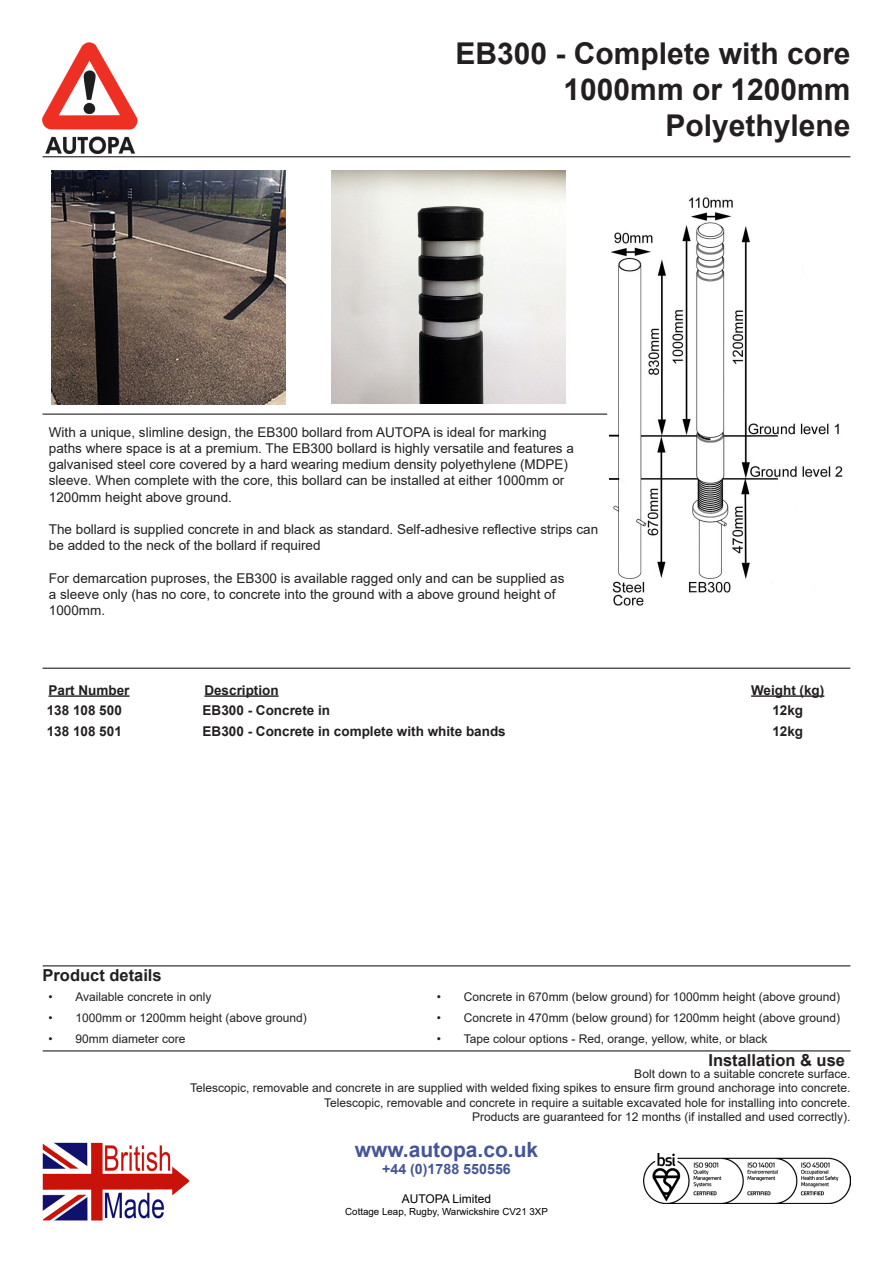
<style>
.page{position:relative;width:893px;height:1263px;background:#fff}
.page>*{position:absolute;margin:0;border:0;box-sizing:border-box;transform-origin:0 0}
.t1{font:700 30px "Arial";color:#231f20}
.t2{font:700 21px "Arial";color:#44559a}
.t3{font:700 16.5px "Arial";color:#231f20}
.t4{font:700 14.25px "Arial";color:#44559a}
.t5{font:13.5px/16.2px "Arial";color:#231f20}
.t6{font:700 13.5px "Arial";color:#231f20}
.t7{font:12px "Arial";color:#231f20}
.t8{font:12px "Arial";color:#000}
.t9{font:9.75px "Arial";color:#000}
</style>
<div class="page">
<img style="left:644px;top:1154px;width:206px;height:49px">
<img style="left:43px;top:1143px;width:146px;height:77px">
<img style="left:609px;top:197px;width:234px;height:409px">
<img style="left:42px;top:43px;width:95px;height:110px">
<hr style="left:43px;top:156px;width:807px;height:1px;background:#231f20">
<hr style="left:43px;top:414px;width:564px;height:1px;background:#231f20">
<img style="left:52px;top:170px;width:234px;height:234px">
<img style="left:332px;top:170px;width:234px;height:234px">
<hr style="left:49px;top:695px;width:81px;height:2px;background:#231f20">
<hr style="left:204px;top:695px;width:75px;height:2px;background:#231f20">
<hr style="left:751px;top:695px;width:73px;height:2px;background:#231f20">
<hr style="left:43px;top:668px;width:807px;height:1px;background:#231f20">
<hr style="left:43px;top:965px;width:807px;height:1px;background:#231f20">
<hr style="left:43px;top:1050px;width:807px;height:1px;background:#231f20">
<p class="t1" style="left:455px;top:33px;width:397px">EB300 - Complete with core</p>
<p class="t1" style="left:564px;top:69px;width:288px">1000mm or 1200mm</p>
<p class="t1" style="left:665px;top:105px;width:187px">Polyethylene</p>
<p class="t5" style="left:49px;top:424px;width:527px">With a unique, slimline design, the EB300 bollard from AUTOPA is ideal for marking paths where space is at a premium. The EB300 bollard is highly versatile and features a galvanised steel core covered by a hard wearing medium density polyethylene (MDPE) sleeve. When complete with the core, this bollard can be installed at either 1000mm or 1200mm height above ground.</p>
<p class="t5" style="left:49px;top:521px;width:551px">The bollard is supplied concrete in and black as standard. Self-adhesive reflective strips can be added to the neck of the bollard if required</p>
<p class="t5" style="left:49px;top:570px;width:517px">For demarcation puproses, the EB300 is available ragged only and can be supplied as a sleeve only (has no core, to concrete into the ground with a above ground height of<br>1000mm.</p>
<p class="t6" style="left:49px;top:680px;width:83px">Part Number</p>
<p class="t6" style="left:204px;top:680px;width:76px">Description</p>
<p class="t6" style="left:751px;top:680px;width:75px">Weight (kg)</p>
<p class="t6" style="left:47px;top:700px;width:77px">138 108 500</p>
<p class="t6" style="left:203px;top:700px;width:129px">EB300 - Concrete in</p>
<p class="t6" style="left:772px;top:700px;width:32px">12kg</p>
<p class="t6" style="left:47px;top:722px;width:77px">138 108 501</p>
<p class="t6" style="left:203px;top:722px;width:305px">EB300 - Concrete in complete with white bands</p>
<p class="t6" style="left:772px;top:722px;width:32px">12kg</p>
<p class="t3" style="left:43px;top:963px;width:121px">Product details</p>
<p class="t7" style="left:49px;top:989px;width:164px">• Available concrete in only</p>
<p class="t7" style="left:437px;top:989px;width:405px">• Concrete in 670mm (below ground) for 1000mm height (above ground)</p>
<p class="t7" style="left:49px;top:1009px;width:260px">• 1000mm or 1200mm height (above ground)</p>
<p class="t7" style="left:437px;top:1009px;width:405px">• Concrete in 470mm (below ground) for 1200mm height (above ground)</p>
<p class="t7" style="left:49px;top:1030px;width:139px">• 90mm diameter core</p>
<p class="t7" style="left:437px;top:1030px;width:332px">• Tape colour options - Red, orange, yellow, white, or black</p>
<p class="t3" style="left:708px;top:1048px;width:138px">Installation &amp; use</p>
<p class="t7" style="left:634px;top:1065px;width:218px">Bolt down to a suitable concrete surface.</p>
<p class="t7" style="left:190px;top:1080px;width:662px">Telescopic, removable and concrete in are supplied with welded fixing spikes to ensure firm ground anchorage into concrete.</p>
<p class="t7" style="left:324px;top:1094px;width:528px">Telescopic, removable and concrete in require a suitable excavated hole for installing into concrete.</p>
<p class="t7" style="left:472px;top:1108px;width:380px">Products are guaranteed for 12 months (if installed and used correctly).</p>
<p class="t2" style="left:355px;top:1135px;width:185px">www.autopa.co.uk</p>
<p class="t4" style="left:382px;top:1159px;width:130px">+44 (0)1788 550556</p>
<p class="t8" style="left:402px;top:1190px;width:91px">AUTOPA Limited</p>
<p class="t9" style="left:345px;top:1204px;width:204px">Cottage Leap, Rugby, Warwickshire CV21 3XP</p>
</div>
